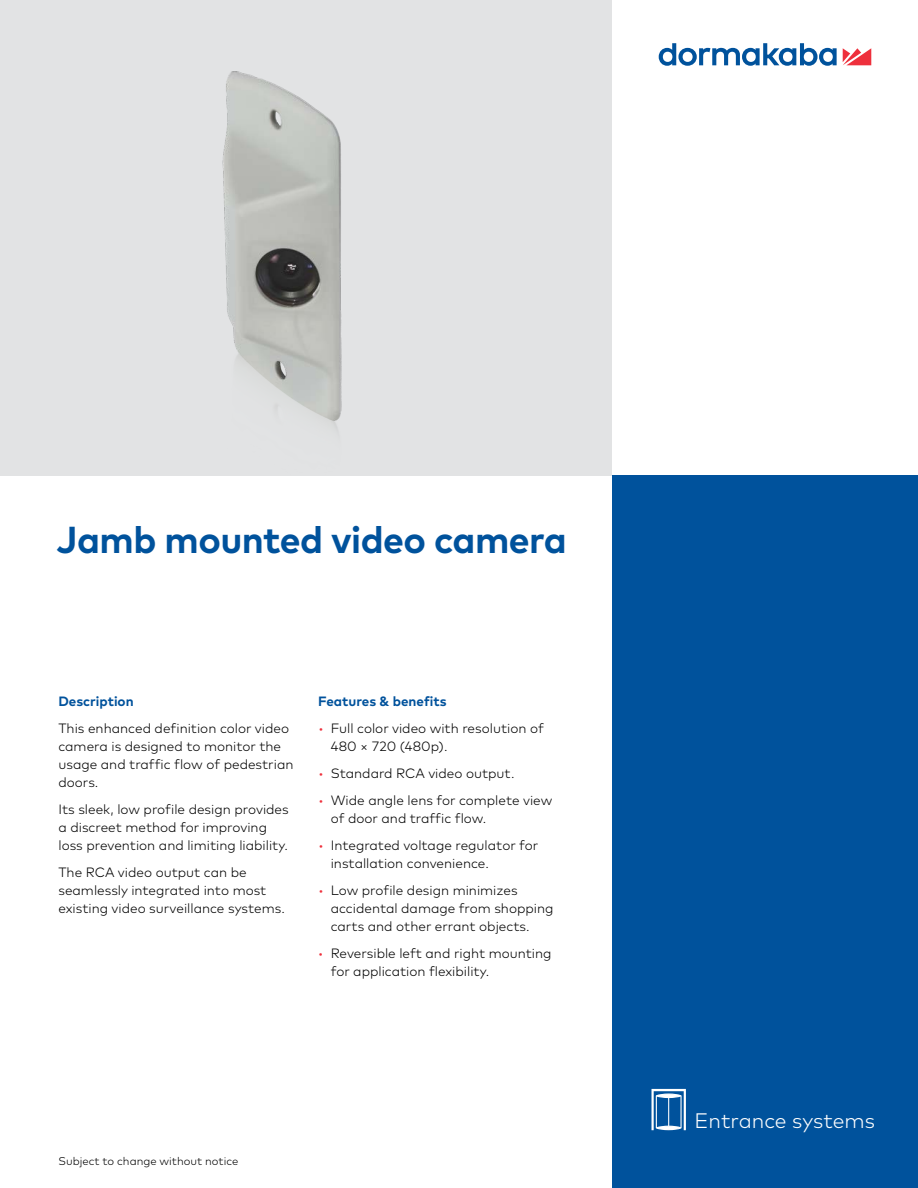
<style>
.page{position:relative;width:918px;height:1188px;background:#fff}
.page>*{position:absolute;margin:0;border:0;box-sizing:border-box;transform-origin:0 0}
.t1{font:700 37.5px "Mark Pro";letter-spacing:-.015em;color:#00529c}
.t2{font:300 21px "Mark Pro";color:#fff}
.t3{font:300 13.5px/18px "Mark Pro";color:#000}
.t4{font:700 13.5px "Mark Pro";color:#00529c}
.t5{font:300 11.25px "Mark Pro";color:#000}
.s1{color:#ee303c}
</style>
<div class="page">
<svg style="left:843px;top:48px;width:28px;height:17px"></svg>
<svg style="left:659px;top:43px;width:178px;height:23px"></svg>
<div style="left:612px;top:475px;width:306px;height:713px;background:#00529c"></div>
<div style="left:0;top:0;width:612px;height:475px;background:#e2e3e4"></div>
<img style="left:222px;top:71px;width:120px;height:358px">
<svg style="left:652px;top:1089px;width:34px;height:41px"></svg>
<h1 class="t1" style="left:57px;top:512px;width:512px">Jamb mounted video camera</h1>
<p class="t4" style="left:58px;top:691px;width:77px">Description</p>
<p class="t3" style="left:58px;top:719px;width:237px">This enhanced definition color video camera is designed to monitor the usage and traffic flow of pedestrian doors.</p>
<p class="t3" style="left:58px;top:800px;width:232px">Its sleek, low profile design provides a discreet method for improving loss prevention and limiting liability.</p>
<p class="t3" style="left:58px;top:863px;width:228px">The RCA video output can be seamlessly integrated into most existing video surveillance systems.</p>
<p class="t4" style="left:318px;top:691px;width:130px">Features &amp; benefits</p>
<p class="t3" style="left:331px;top:719px;width:215px;text-indent:-13px"><span class="s1">•</span> Full color video with resolution of<br>480 × 720 (480p).</p>
<p class="t3" style="left:318px;top:764px;width:198px"><span class="s1">•</span> Standard RCA video output.</p>
<p class="t3" style="left:331px;top:791px;width:223px;text-indent:-13px"><span class="s1">•</span> Wide angle lens for complete view of door and traffic flow.</p>
<p class="t3" style="left:331px;top:836px;width:209px;text-indent:-13px"><span class="s1">•</span> Integrated voltage regulator for installation convenience.</p>
<p class="t3" style="left:331px;top:881px;width:224px;text-indent:-13px"><span class="s1">•</span> Low profile design minimizes accidental damage from shopping carts and other errant objects.</p>
<p class="t3" style="left:331px;top:944px;width:222px;text-indent:-13px"><span class="s1">•</span> Reversible left and right mounting for application flexibility.</p>
<p class="t5" style="left:58px;top:1153px;width:181px">Subject to change without notice</p>
<h2 class="t2" style="left:695px;top:1105px;width:182px">Entrance systems</h2>
</div>
